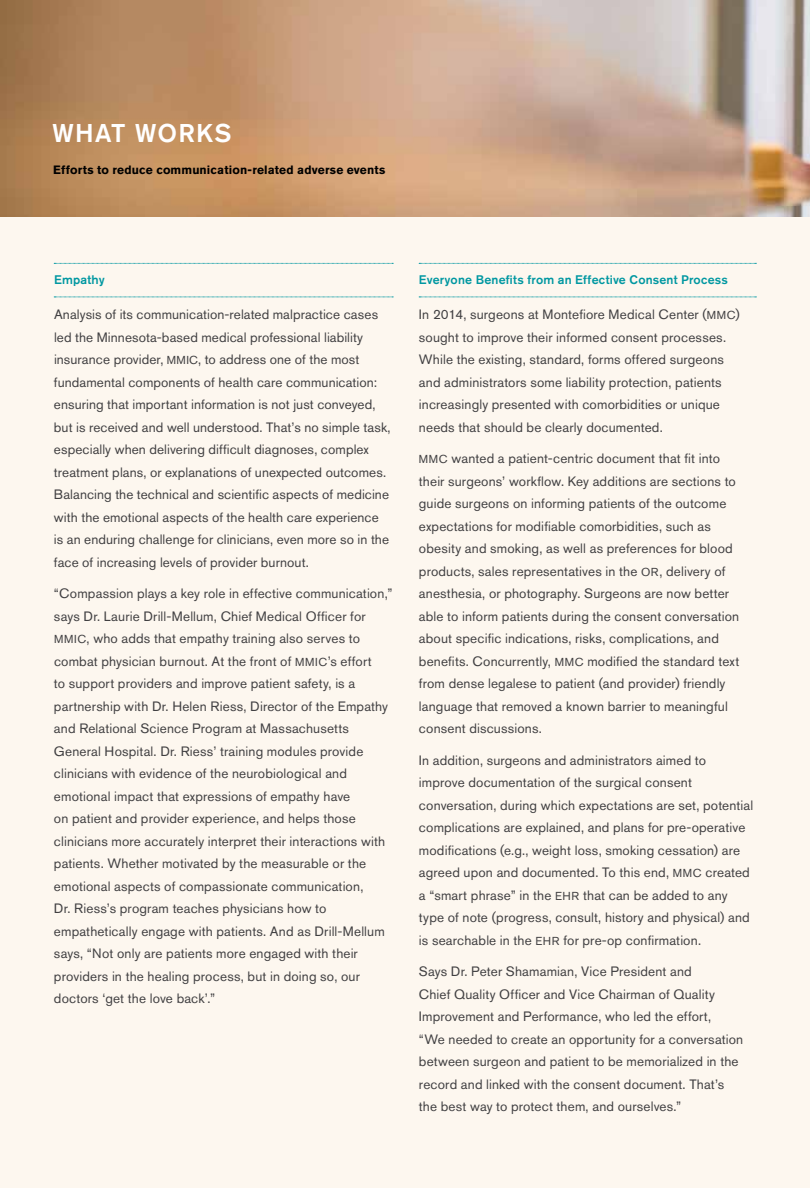
<style>
.page{position:relative;width:810px;height:1188px;background:#fdf7ef}
.page>*{position:absolute;margin:0;border:0;box-sizing:border-box;transform-origin:0 0}
.t1{font:500 25.5px "Akzidenz Grotesk BE";letter-spacing:.05em;color:#fff}
.t2{font:13.5px/22.5px "Akzidenz Grotesk BE";letter-spacing:.01em;color:#414042}
.t3{font:500 12.3px "Akzidenz Grotesk BE";letter-spacing:.015em;color:#0097a1}
.t4{font:700 12px "Akzidenz Grotesk BE";letter-spacing:.01em;color:#000}
.s1{font-size:11.55px}
</style>
<div class="page">
<img style="left:0;top:0;width:810px;height:217px">
<svg style="left:54px;top:263px;width:339px;height:1px"></svg>
<svg style="left:54px;top:297px;width:339px;height:1px"></svg>
<svg style="left:419px;top:263px;width:337px;height:1px"></svg>
<svg style="left:419px;top:297px;width:337px;height:1px"></svg>
<h1 class="t1" style="left:52px;top:118px;width:181px">WHAT WORKS</h1>
<p class="t4" style="left:53px;top:163px;width:334px">Efforts to reduce communication-related adverse events</p>
<p class="t3" style="left:54px;top:272px;width:52px">Empathy</p>
<p class="t2" style="left:54px;top:303px;width:338px">Analysis of its communication-related malpractice cases led the Minnesota-based medical professional liability insurance provider, <span class="s1">MMIC</span>, to address one of the most fundamental components of health care communication: ensuring that important information is not just conveyed, but is received and well understood. That’s no simple task, especially when delivering difficult diagnoses, complex treatment plans, or explanations of unexpected outcomes.<br>Balancing the technical and scientific aspects of medicine with the emotional aspects of the health care experience is an enduring challenge for clinicians, even more so in the face of increasing levels of provider burnout.</p>
<p class="t2" style="left:54px;top:582px;width:340px">“Compassion plays a key role in effective communication,” says Dr. Laurie Drill-Mellum, Chief Medical Officer for <span class="s1">MMIC</span>, who adds that empathy training also serves to combat physician burnout. At the front of <span class="s1">MMIC</span>’s effort<br>to support providers and improve patient safety, is a partnership with Dr. Helen Riess, Director of the Empathy and Relational Science Program at Massachusetts General Hospital. Dr. Riess’ training modules provide clinicians with evidence of the neurobiological and emotional impact that expressions of empathy have<br>on patient and provider experience, and helps those clinicians more accurately interpret their interactions with patients. Whether motivated by the measurable or the emotional aspects of compassionate communication,<br>Dr. Riess’s program teaches physicians how to empathetically engage with patients. And as Drill-Mellum says, “Not only are patients more engaged with their providers in the healing process, but in doing so, our doctors ‘get the love back’.”</p>
<p class="t3" style="left:419px;top:272px;width:310px">Everyone Benefits from an Effective Consent Process</p>
<p class="t2" style="left:419px;top:303px;width:322px">In 2014, surgeons at Montefiore Medical Center (<span class="s1">MMC</span>) sought to improve their informed consent processes.<br>While the existing, standard, forms offered surgeons and administrators some liability protection, patients increasingly presented with comorbidities or unique needs that should be clearly documented.</p>
<p class="t2" style="left:419px;top:447px;width:322px"><span class="s1">MMC</span> wanted a patient-centric document that fit into their surgeons’ workflow. Key additions are sections to guide surgeons on informing patients of the outcome expectations for modifiable comorbidities, such as obesity and smoking, as well as preferences for blood products, sales representatives in the <span class="s1">OR</span>, delivery of anesthesia, or photography. Surgeons are now better able to inform patients during the consent conversation about specific indications, risks, complications, and benefits. Concurrently, <span class="s1">MMC</span> modified the standard text from dense legalese to patient (and provider) friendly language that removed a known barrier to meaningful consent discussions.</p>
<p class="t2" style="left:419px;top:749px;width:336px">In addition, surgeons and administrators aimed to improve documentation of the surgical consent conversation, during which expectations are set, potential complications are explained, and plans for pre-operative modifications (e.g., weight loss, smoking cessation) are agreed upon and documented. To this end, <span class="s1">MMC</span> created a “smart phrase” in the <span class="s1">EHR</span> that can be added to any type of note (progress, consult, history and physical) and is searchable in the <span class="s1">EHR</span> for pre-op confirmation.</p>
<p class="t2" style="left:419px;top:960px;width:326px">Says Dr. Peter Shamamian, Vice President and<br>Chief Quality Officer and Vice Chairman of Quality Improvement and Performance, who led the effort,<br>“We needed to create an opportunity for a conversation between surgeon and patient to be memorialized in the record and linked with the consent document. That’s the best way to protect them, and ourselves.”</p>
</div>
